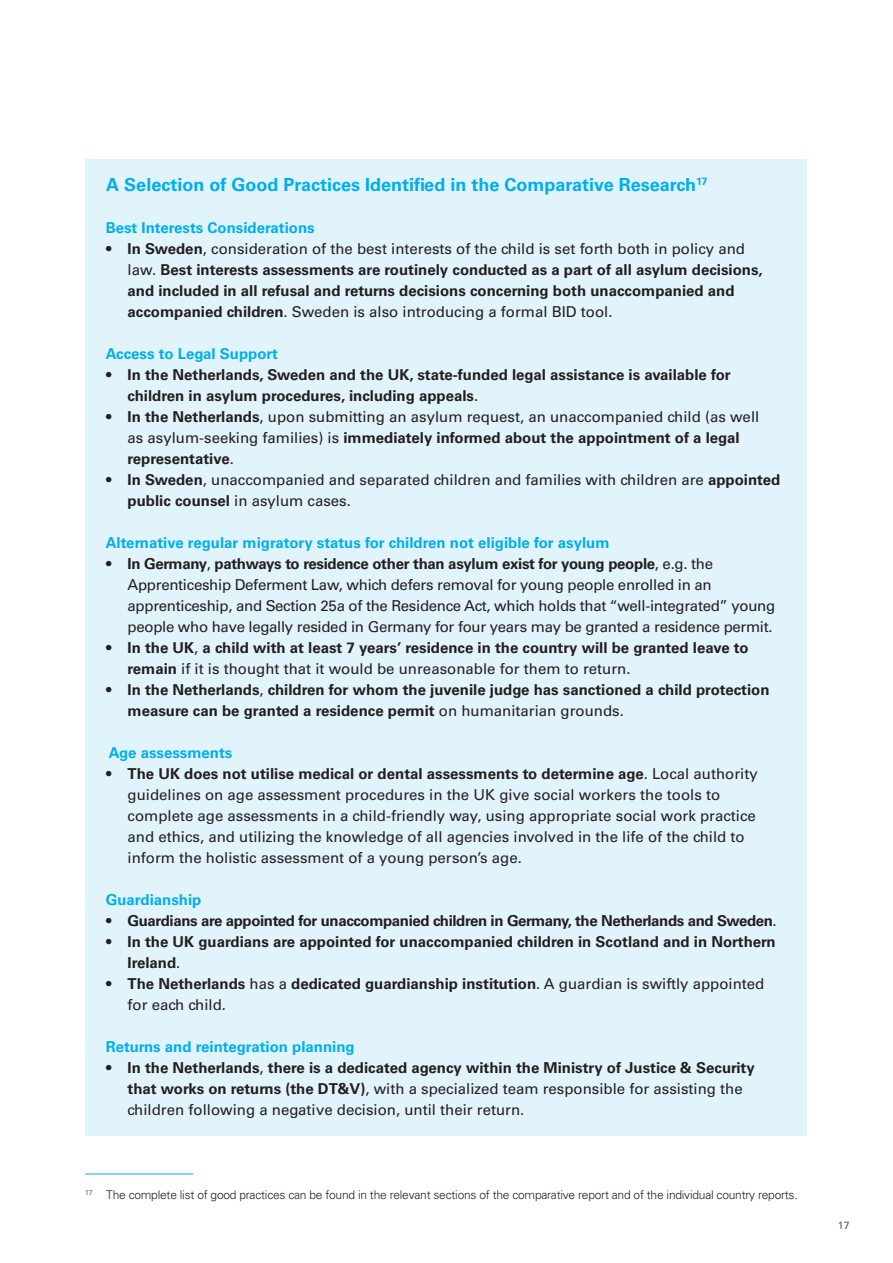
<style>
.page{position:relative;width:893px;height:1263px;background:#fff}
.page>*{position:absolute;margin:0;border:0;box-sizing:border-box;transform-origin:0 0}
.t1{font:700 18px "Univers LT Std";color:#00aeef}
.t2{font:15px/21px "Univers LT Std";color:#231f20}
.t3{font:700 15px/21px "Univers LT Std";color:#231f20}
.t4{font:15px/21px "Univers LT Std";letter-spacing:-.02em;color:#231f20}
.t5{font:700 15px "Univers LT Std";color:#00aeef}
.t6{font:700 15px "Univers LT Std";letter-spacing:-.025em;color:#231f20}
.t7{font:300 12px "Univers LT Std";letter-spacing:-.02em;color:#231f20}
.t8{font:10.5px "Univers LT Std";color:#57585a}
.s1{font-weight:400}
.s2{font-weight:700}
</style>
<div class="page">
<div style="left:85px;top:159px;width:721px;height:976px;background:#e1f4fc"></div>
<hr style="left:85px;top:1173px;width:108px;height:1px;background:#00aeef">
<p class="t1" style="left:106px;top:174px;width:602px">A Selection of Good Practices Identified in the Comparative Research<sup>17</sup></p>
<p class="t5" style="left:106px;top:219px;width:211px">Best Interests Considerations</p>
<p class="t3" style="left:128px;top:238px;width:637px;text-indent:-21px"><span class="s1">•</span> In Sweden<span class="s1">, consideration of the best interests of the child is set forth both in policy and law.</span> Best interests assessments are routinely conducted as a part of all asylum decisions, and included in all refusal and returns decisions concerning both unaccompanied and accompanied children<span class="s1">. Sweden is also introducing a formal BID tool.</span></p>
<p class="t5" style="left:106px;top:345px;width:174px">Access to Legal Support</p>
<p class="t3" style="left:128px;top:364px;width:605px;text-indent:-21px"><span class="s1">•</span> In the Netherlands, Sweden and the UK, state-funded legal assistance is available for children in asylum procedures, including appeals<span class="s1">.</span></p>
<p class="t2" style="left:128px;top:406px;width:633px;text-indent:-21px">• <span class="s2">In the Netherlands</span>, upon submitting an asylum request, an unaccompanied child (as well as asylum-seeking families) is <span class="s2">immediately informed about the appointment of a legal representative</span>.</p>
<p class="t2" style="left:128px;top:469px;width:654px;text-indent:-21px">• <span class="s2">In Sweden</span>, unaccompanied and separated children and families with children are <span class="s2">appointed public counsel</span> in asylum cases.</p>
<p class="t5" style="left:106px;top:534px;width:505px">Alternative regular migratory status for children not eligible for asylum</p>
<p class="t4" style="left:128px;top:553px;width:649px;text-indent:-21px">• <span class="s2">In Germany</span>, <span class="s2">pathways to residence other than asylum exist for young people</span>, e.g. the Apprenticeship Deferment Law, which defers removal for young people enrolled in an apprenticeship, and Section 25a of the Residence Act, which holds that “well-integrated” young people who have legally resided in Germany for four years may be granted a residence permit.</p>
<p class="t3" style="left:128px;top:637px;width:623px;text-indent:-21px"><span class="s1">•</span> In the UK<span class="s1">,</span> a child with at least 7 years’ residence in the country will be granted leave to remain <span class="s1">if it is thought that it would be unreasonable for them to return.</span></p>
<p class="t3" style="left:128px;top:679px;width:643px;text-indent:-21px"><span class="s1">•</span> In the Netherlands<span class="s1">,</span> children for whom the juvenile judge has sanctioned a child protection measure can be granted a residence permit <span class="s1">on humanitarian grounds.</span></p>
<p class="t5" style="left:109px;top:744px;width:125px">Age assessments</p>
<p class="t2" style="left:128px;top:763px;width:632px;text-indent:-21px">• <span class="s2">The UK does not utilise medical or dental assessments to determine age</span>. Local authority guidelines on age assessment procedures in the UK give social workers the tools to complete age assessments in a child-friendly way, using appropriate social work practice and ethics, and utilizing the knowledge of all agencies involved in the life of the child to inform the holistic assessment of a young person’s age.</p>
<p class="t5" style="left:106px;top:891px;width:97px">Guardianship</p>
<p class="t6" style="left:106px;top:912px;width:672px"><span class="s1">•</span> Guardians are appointed for unaccompanied children in Germany, the Netherlands and Sweden<span class="s1">.</span></p>
<p class="t3" style="left:128px;top:931px;width:649px;text-indent:-21px"><span class="s1">•</span> In the UK guardians are appointed for unaccompanied children in Scotland and in Northern<br>Ireland<span class="s1">.</span></p>
<p class="t2" style="left:128px;top:973px;width:638px;text-indent:-21px">• <span class="s2">The Netherlands</span> has a <span class="s2">dedicated guardianship institution</span>. A guardian is swiftly appointed for each child.</p>
<p class="t5" style="left:106px;top:1038px;width:251px">Returns and reintegration planning</p>
<p class="t2" style="left:128px;top:1057px;width:629px;text-indent:-21px">• <span class="s2">In the Netherlands</span>, <span class="s2">there is a dedicated agency within the Ministry of Justice &amp; Security that works on returns (the DT&amp;V)</span>, with a specialized team responsible for assisting the children following a negative decision, until their return.</p>
<p class="t7" style="left:85px;top:1187px;width:714px"><sup>17</sup> The complete list of good practices can be found in the relevant sections of the comparative report and of the individual country reports.</p>
<p class="t8" style="left:838px;top:1219px;width:13px">17</p>
</div>
